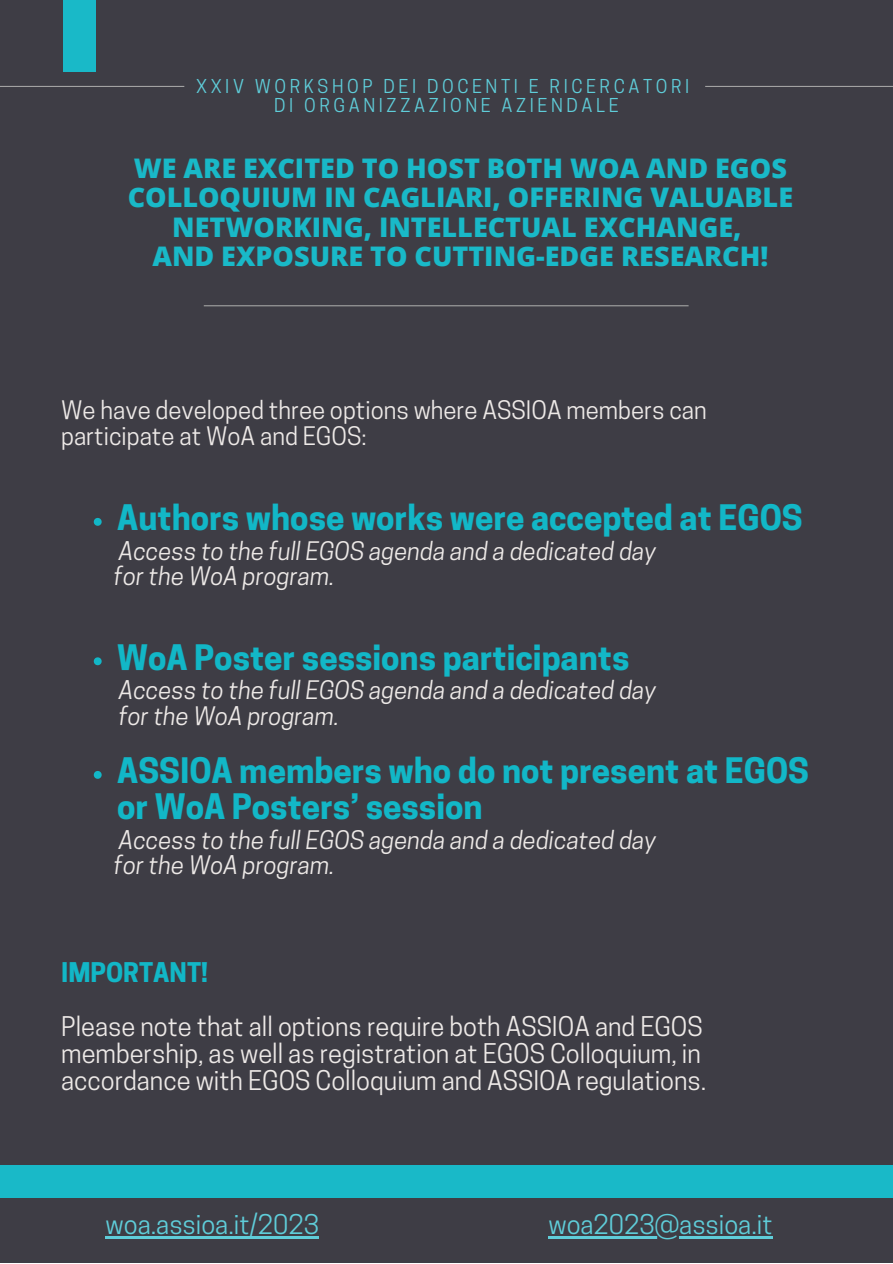
<style>
.page{position:relative;width:893px;height:1264px;background:#fff}
.page>*{position:absolute;margin:0;border:0;box-sizing:border-box;transform-origin:0 0}
.t1{font:700 33px/36px "Cooper Hewitt";color:#12b7c7}
.t2{font:800 27px/29.2px "Open Sans";color:#19b9c8;text-align:center}
.t3{font:25.5px/27px "Cooper Hewitt";color:#ede9e7}
.t4{font:25.5px "Cooper Hewitt";color:#5fcdd9}
.t5{font:700 25.5px "Cooper Hewitt";color:#12b7c7}
.t6{font:italic 24px "Cooper Hewitt";color:#ede9e7}
.t7{font:24px/25.8px "Cooper Hewitt";color:#ede9e7}
.t8{font:18px "Cooper Hewitt";letter-spacing:.2em;color:#5fcdd9}
</style>
<div class="page">
<div style="left:0;top:0;width:892px;height:1262px;background:#3e3d45"></div>
<hr style="left:0;top:86px;width:184px;height:1px;background:#a2a2a2">
<hr style="left:705px;top:86px;width:187px;height:1px;background:#a2a2a2">
<hr style="left:204px;top:305px;width:484px;height:1px;background:#a2a2a2">
<div style="left:0;top:1165px;width:892px;height:32px;background:#19b9c8"></div>
<svg style="left:94px;top:518px;width:8px;height:8px"></svg>
<svg style="left:94px;top:657px;width:8px;height:8px"></svg>
<svg style="left:94px;top:771px;width:8px;height:7px"></svg>
<div style="left:63px;top:0;width:32px;height:72px;background:#19b9c8"></div>
<hr style="left:106px;top:1235px;width:213px;height:3px;background:#5fcdd9">
<hr style="left:548px;top:1235px;width:224px;height:3px;background:#5fcdd9">
<p class="t8" style="left:196px;top:80px;width:495px">XXIV WORKSHOP DEI DOCENTI E RICERCATORI</p>
<p class="t8" style="left:274px;top:99px;width:346px">DI ORGANIZZAZIONE AZIENDALE</p>
<p class="t2" style="left:128px;top:153px;width:667px">WE ARE EXCITED TO HOST BOTH WOA AND EGOS<br>COLLOQUIUM IN CAGLIARI, OFFERING VALUABLE<br>NETWORKING, INTELLECTUAL EXCHANGE,</p>
<p class="t2" style="left:152px;top:241px;width:617px">AND EXPOSURE TO CUTTING-EDGE RESEARCH!</p>
<p class="t7" style="left:61px;top:400px;width:647px">We have developed three options where ASSIOA members can participate at WoA and EGOS:</p>
<p class="t1" style="left:117px;top:504px;width:687px">Authors whose works were accepted at EGOS</p>
<p class="t6" style="left:119px;top:541px;width:539px">Access to the full EGOS agenda and a dedicated day</p>
<p class="t6" style="left:114px;top:567px;width:222px">for the WoA program.</p>
<p class="t1" style="left:117px;top:643px;width:513px">WoA Poster sessions participants</p>
<p class="t6" style="left:119px;top:681px;width:539px">Access to the full EGOS agenda and a dedicated day</p>
<p class="t6" style="left:119px;top:706px;width:222px">for the WoA program.</p>
<p class="t1" style="left:117px;top:757px;width:693px">ASSIOA members who do not present at EGOS or WoA Posters’ session</p>
<p class="t6" style="left:119px;top:830px;width:539px">Access to the full EGOS agenda and a dedicated day</p>
<p class="t6" style="left:114px;top:856px;width:222px">for the WoA program.</p>
<p class="t5" style="left:61px;top:963px;width:148px">IMPORTANT!</p>
<p class="t3" style="left:61px;top:1016px;width:646px">Please note that all options require both ASSIOA and EGOS membership, as well as registration at EGOS Colloquium, in accordance with EGOS Colloquium and ASSIOA regulations.</p>
<p class="t4" style="left:106px;top:1214px;width:215px">woa.assioa.it/2023</p>
<p class="t4" style="left:548px;top:1214px;width:225px">woa2023@assioa.it</p>
</div>
